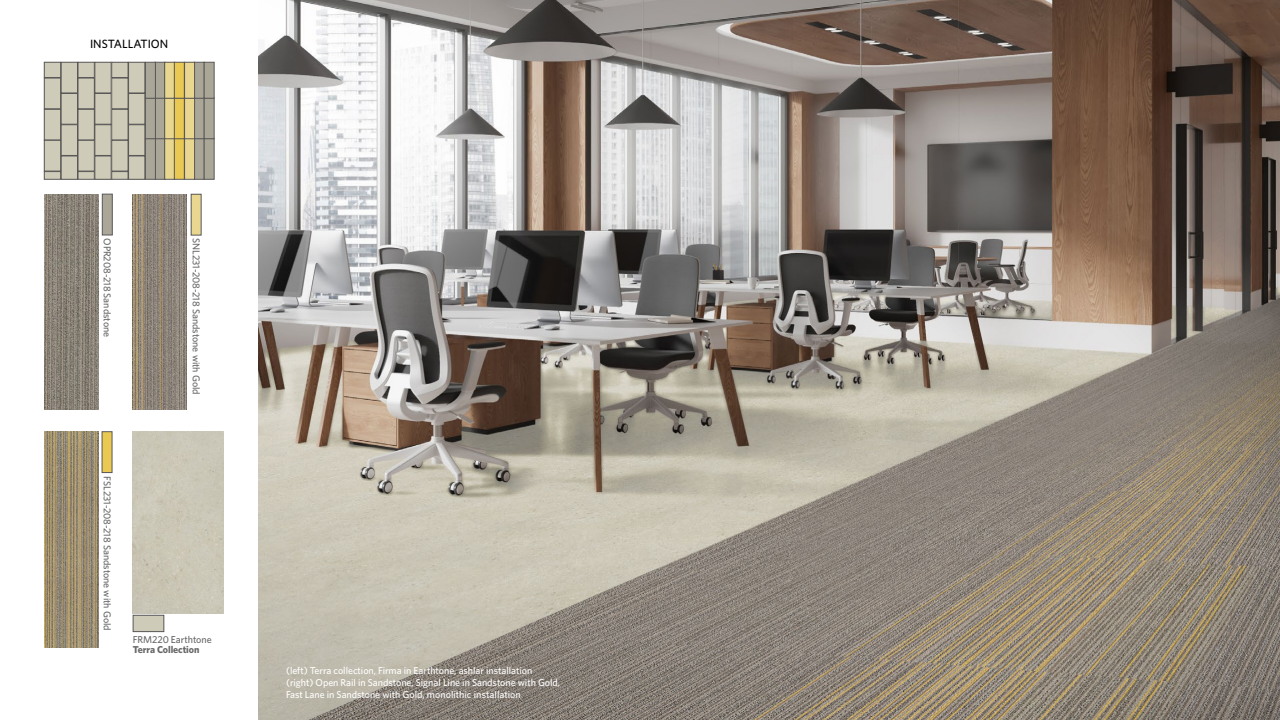
<style>
.page{position:relative;width:1280px;height:720px;background:#fff}
.page>*{position:absolute;margin:0;border:0;box-sizing:border-box;transform-origin:0 0}
.t1{font:500 12px "Whitney";color:#000}
.t2{font:500 10px/12px "Whitney";letter-spacing:-.005em;color:#fff}
.t3{font:500 10px "Whitney";letter-spacing:-.005em;color:#666}
.t4{font:700 10px "Whitney";letter-spacing:-.005em;color:#666}
</style>
<div class="page">
<img style="left:258px;top:0;width:1022px;height:720px">
<img style="left:133px;top:194px;width:54px;height:216px">
<img style="left:44px;top:431px;width:54px;height:216px">
<div style="left:133px;top:431px;width:91px;height:182px;background:#cac7b6"></div>
<img style="left:44px;top:194px;width:54px;height:216px">
<div style="left:155px;top:138px;width:10px;height:42px;background:#aaa798;border:1px solid #595757"></div>
<div style="left:155px;top:98px;width:10px;height:41px;background:#aaa798;border:1px solid #595757"></div>
<div style="left:155px;top:62px;width:10px;height:36px;background:#aaa798"></div>
<div style="left:78px;top:109px;width:16px;height:31px;background:#cecbb8"></div>
<div style="left:78px;top:109px;width:17px;height:31px;border:1px solid #595757"></div>
<div style="left:112px;top:109px;width:16px;height:31px;background:#cecbb8"></div>
<div style="left:111px;top:109px;width:17px;height:31px;border:1px solid #595757"></div>
<div style="left:44px;top:109px;width:17px;height:31px;background:#cecbb8"></div>
<div style="left:44px;top:109px;width:17px;height:31px;border:1px solid #595757"></div>
<div style="left:78px;top:78px;width:16px;height:31px;background:#cecbb8"></div>
<div style="left:78px;top:78px;width:17px;height:31px;border:1px solid #595757"></div>
<div style="left:112px;top:78px;width:16px;height:31px;background:#cecbb8"></div>
<div style="left:111px;top:78px;width:17px;height:31px;border:1px solid #595757"></div>
<div style="left:44px;top:78px;width:17px;height:31px;background:#cecbb8"></div>
<div style="left:44px;top:78px;width:17px;height:31px;border:1px solid #595757"></div>
<div style="left:95px;top:62px;width:16px;height:31px;background:#cecbb8"></div>
<div style="left:95px;top:62px;width:16px;height:31px;border:1px solid #595757"></div>
<div style="left:129px;top:62px;width:16px;height:31px;background:#cecbb8"></div>
<div style="left:128px;top:62px;width:17px;height:31px;border:1px solid #595757"></div>
<div style="left:61px;top:62px;width:16px;height:31px;background:#cecbb8"></div>
<div style="left:61px;top:62px;width:17px;height:31px;border:1px solid #595757"></div>
<div style="left:95px;top:93px;width:16px;height:31px;background:#cecbb8"></div>
<div style="left:129px;top:93px;width:16px;height:31px;background:#cecbb8"></div>
<div style="left:128px;top:93px;width:17px;height:31px;border:1px solid #595757"></div>
<div style="left:61px;top:93px;width:16px;height:31px;background:#cecbb8"></div>
<div style="left:61px;top:93px;width:17px;height:31px;border:1px solid #595757"></div>
<div style="left:95px;top:125px;width:16px;height:30px;background:#cecbb8"></div>
<div style="left:95px;top:124px;width:16px;height:32px;border:1px solid #595757"></div>
<div style="left:129px;top:125px;width:16px;height:30px;background:#cecbb8"></div>
<div style="left:128px;top:124px;width:17px;height:32px;border:1px solid #595757"></div>
<div style="left:61px;top:125px;width:16px;height:30px;background:#cecbb8"></div>
<div style="left:61px;top:124px;width:17px;height:32px;border:1px solid #595757"></div>
<div style="left:95px;top:156px;width:16px;height:23px;background:#cecbb8"></div>
<div style="left:129px;top:156px;width:16px;height:23px;background:#cecbb8"></div>
<div style="left:128px;top:156px;width:17px;height:24px;border:1px solid #595757"></div>
<div style="left:61px;top:156px;width:16px;height:23px;background:#cecbb8"></div>
<div style="left:61px;top:156px;width:17px;height:24px;border:1px solid #595757"></div>
<div style="left:78px;top:140px;width:16px;height:31px;background:#cecbb8"></div>
<div style="left:78px;top:140px;width:17px;height:31px;border:1px solid #595757"></div>
<div style="left:112px;top:140px;width:16px;height:31px;background:#cecbb8"></div>
<div style="left:111px;top:140px;width:17px;height:31px;border:1px solid #595757"></div>
<div style="left:44px;top:140px;width:17px;height:31px;background:#cecbb8"></div>
<div style="left:44px;top:140px;width:17px;height:31px;border:1px solid #595757"></div>
<div style="left:78px;top:62px;width:16px;height:16px;background:#cecbb8"></div>
<div style="left:78px;top:62px;width:17px;height:16px;border:1px solid #595757"></div>
<div style="left:112px;top:62px;width:16px;height:16px;background:#cecbb8"></div>
<div style="left:111px;top:62px;width:17px;height:16px;border:1px solid #595757"></div>
<div style="left:44px;top:62px;width:17px;height:16px;background:#cecbb8"></div>
<div style="left:44px;top:62px;width:17px;height:16px;border:1px solid #595757"></div>
<div style="left:78px;top:172px;width:16px;height:7px;background:#cecbb8"></div>
<div style="left:78px;top:171px;width:17px;height:9px;border:1px solid #595757"></div>
<div style="left:112px;top:172px;width:16px;height:7px;background:#cecbb8"></div>
<div style="left:111px;top:171px;width:17px;height:9px;border:1px solid #595757"></div>
<div style="left:44px;top:172px;width:17px;height:7px;background:#cecbb8"></div>
<div style="left:44px;top:171px;width:17px;height:9px;border:1px solid #595757"></div>
<div style="left:194px;top:138px;width:10px;height:42px;background:#aaa798;border:1px solid #595757"></div>
<div style="left:194px;top:98px;width:10px;height:41px;background:#aaa798;border:1px solid #595757"></div>
<div style="left:194px;top:62px;width:10px;height:36px;background:#aaa798;border:1px solid #595757"></div>
<div style="left:204px;top:138px;width:10px;height:42px;background:#aaa798;border:1px solid #595757"></div>
<div style="left:204px;top:98px;width:10px;height:41px;background:#aaa798;border:1px solid #595757"></div>
<div style="left:204px;top:62px;width:10px;height:36px;background:#aaa798;border:1px solid #595757"></div>
<div style="left:145px;top:138px;width:11px;height:42px;background:#aaa798;border:1px solid #595757"></div>
<div style="left:145px;top:98px;width:11px;height:41px;background:#aaa798;border:1px solid #595757"></div>
<div style="left:145px;top:62px;width:11px;height:36px;background:#aaa798;border:1px solid #595757"></div>
<div style="left:165px;top:138px;width:10px;height:41px;background:#e9d78f"></div>
<div style="left:164px;top:138px;width:11px;height:42px;border:1px solid #595757"></div>
<div style="left:165px;top:98px;width:10px;height:41px;background:#e9d78f"></div>
<div style="left:164px;top:98px;width:11px;height:41px;border:1px solid #595757"></div>
<div style="left:165px;top:62px;width:10px;height:36px;background:#e9d78f"></div>
<div style="left:164px;top:62px;width:11px;height:36px;border:1px solid #595757"></div>
<div style="left:185px;top:138px;width:10px;height:41px;background:#e9d78f"></div>
<div style="left:184px;top:138px;width:11px;height:42px;border:1px solid #595757"></div>
<div style="left:185px;top:98px;width:10px;height:41px;background:#e9d78f"></div>
<div style="left:184px;top:98px;width:11px;height:41px;border:1px solid #595757"></div>
<div style="left:185px;top:62px;width:10px;height:36px;background:#e9d78f"></div>
<div style="left:184px;top:62px;width:11px;height:36px;border:1px solid #595757"></div>
<div style="left:174px;top:138px;width:10px;height:41px;background:#e9c952"></div>
<div style="left:174px;top:138px;width:11px;height:42px;border:1px solid #595757"></div>
<div style="left:174px;top:98px;width:10px;height:41px;background:#e9c952"></div>
<div style="left:174px;top:98px;width:11px;height:41px;border:1px solid #595757"></div>
<div style="left:174px;top:62px;width:10px;height:36px;background:#e9c952"></div>
<div style="left:174px;top:62px;width:11px;height:36px;border:1px solid #595757"></div>
<div style="left:102px;top:194px;width:11px;height:41px;background:#aaa798;border:1px solid #595757"></div>
<div style="left:191px;top:194px;width:10px;height:41px;background:#e9d78f"></div>
<div style="left:191px;top:194px;width:10px;height:41px;border:1px solid #595757"></div>
<div style="left:102px;top:432px;width:10px;height:41px;background:#e9c952"></div>
<div style="left:133px;top:615px;width:31px;height:17px;background:#cecbb8"></div>
<div style="left:133px;top:615px;width:31px;height:17px;border:1px solid #595757"></div>
<p class="t1" style="left:90px;top:37px;width:80px">INSTALLATION</p>
<p class="t3" style="left:113px;top:238px;width:100px;rotate:90deg">OPR208-218 Sandstone</p>
<p class="t3" style="left:202px;top:238px;width:158px;rotate:90deg">SNL231-208-218 Sandstone with Gold</p>
<p class="t3" style="left:113px;top:476px;width:156px;rotate:90deg">FSL231-208-218 Sandstone with Gold</p>
<p class="t3" style="left:133px;top:634px;width:80px">FRM220 Earthtone</p>
<p class="t4" style="left:133px;top:644px;width:68px">Terra Collection</p>
<p class="t2" style="left:286px;top:665px;width:276px">(left) Terra collection, Firma in Earthtone, ashlar installation (right) Open Rail in Sandstone, Signal Line in Sandstone with Gold,<br>Fast Lane in Sandstone with Gold, monolithic installation</p>
</div>
